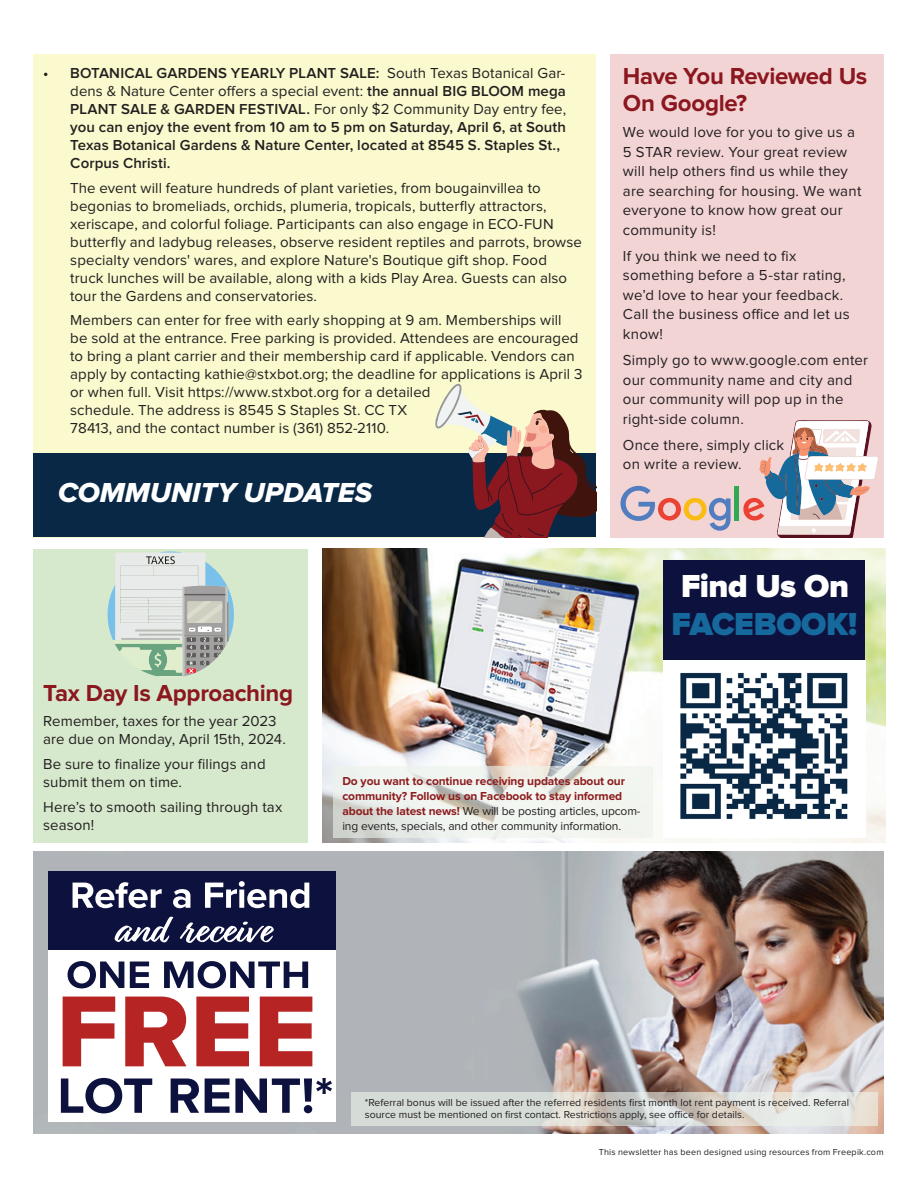
<style>
.page{position:relative;width:918px;height:1188px;background:#fff}
.page>*{position:absolute;margin:0;border:0;box-sizing:border-box;transform-origin:0 0}
.t1{font:900 33px "Proxima Nova";letter-spacing:-.015em;color:#16699c}
.t2{font:900 33px "Proxima Nova";letter-spacing:-.015em;color:#fff}
.t3{font:28.5px "Proxima Nova Extrabld It";color:#fff}
.t4{font:700 24px/27px "Proxima Nova";letter-spacing:-.015em;color:#8b171f}
.t5{font:15px/18px "Proxima Nova";letter-spacing:.01em;color:#231f20}
.t6{font:600 15px/18px "Proxima Nova";letter-spacing:.005em;color:#231f20}
.t7{font:700 12px/15px "Proxima Nova";letter-spacing:-.01em;color:#8d1c1e}
.t8{font:10.5px/12.6px "Proxima Nova";color:#231f20}
.t9{font:9px "Proxima Nova";letter-spacing:.025em;color:#231f20}
.s1{font-weight:400}
.s2{font-weight:400;color:#231f20}
</style>
<div class="page">
<img style="left:34px;top:851px;width:850px;height:283px">
<svg style="left:351px;top:1092px;width:527px;height:34px;background:#d8d9d4"></svg>
<div style="left:48px;top:871px;width:288px;height:81px;background:#0d113e"></div>
<div style="left:48px;top:951px;width:288px;height:171px;background:#fff"></div>
<svg style="left:73px;top:881px;width:236px;height:27px"></svg>
<svg style="left:114px;top:916px;width:160px;height:27px"></svg>
<svg style="left:68px;top:961px;width:240px;height:27px"></svg>
<svg style="left:61px;top:1078px;width:271px;height:35px"></svg>
<svg style="left:63px;top:997px;width:249px;height:69px"></svg>
<img style="left:323px;top:549px;width:562px;height:293px">
<div style="left:664px;top:561px;width:201px;height:119px;background:#0d113e"></div>
<div style="left:663px;top:660px;width:202px;height:178px;background:#fff"></div>
<img style="left:680px;top:672px;width:168px;height:147px">
<svg style="left:333px;top:767px;width:319px;height:71px;fill:#f1f5ef"></svg>
<div style="left:34px;top:54px;width:562px;height:483px;background:#fbf9ce"></div>
<div style="left:34px;top:454px;width:562px;height:83px;background:#082846"></div>
<svg style="left:435px;top:383px;width:161px;height:154px"></svg>
<div style="left:610px;top:54px;width:274px;height:483px;background:#f3d4d5"></div>
<svg style="left:620px;top:486px;width:111px;height:45px"></svg>
<hr style="left:735px;top:486px;width:4px;height:35px;background:#31a952">
<svg style="left:743px;top:420px;width:135px;height:117px"></svg>
<div style="left:34px;top:549px;width:274px;height:293px;background:#d7e9cd"></div>
<svg style="left:107px;top:551px;width:127px;height:126px"></svg>
<p class="t6" style="left:70px;top:64px;width:497px;text-indent:-27px">• BOTANICAL GARDENS YEARLY PLANT SALE: <span class="s1">South Texas Botanical Gar&shy;dens &amp; Nature Center offers a special event:</span> the annual BIG BLOOM mega PLANT SALE &amp; GARDEN FESTIVAL. <span class="s1">For only $2 Community Day entry fee, </span>you can enjoy the event from 10 am to 5 pm on Saturday, April 6, at South Texas Botanical Gardens &amp; Nature Center, located at 8545 S. Staples St., Corpus Christi.</p>
<p class="t5" style="left:70px;top:179px;width:513px">The event will feature hundreds of plant varieties, from bougainvillea to begonias to bromeliads, orchids, plumeria, tropicals, butterfly attractors, xeriscape, and colorful foliage. Participants can also engage in ECO-FUN butterfly and ladybug releases, observe resident reptiles and parrots, browse specialty vendors' wares, and explore Nature's Boutique gift shop. Food truck lunches will be available, along with a kids Play Area. Guests can also tour the Gardens and conservatories.</p>
<p class="t5" style="left:70px;top:312px;width:514px">Members can enter for free with early shopping at 9 am. Memberships will be sold at the entrance. Free parking is provided. Attendees are encouraged to bring a plant carrier and their membership card if applicable. Vendors can apply by contacting kathie@stxbot.org; the deadline for applications is April 3 or when full. Visit https://www.stxbot.org for a detailed<br>schedule. The address is 8545 S Staples St. CC TX<br>78413, and the contact number is (361) 852-2110.</p>
<h2 class="t3" style="left:58px;top:479px;width:315px">COMMUNITY UPDATES</h2>
<h3 class="t4" style="left:623px;top:63px;width:246px">Have You Reviewed Us<br>On Google?</h3>
<p class="t5" style="left:623px;top:123px;width:240px;line-height:19.5px">We would love for you to give us a<br>5 STAR review. Your great review will help others find us while they are searching for housing. We want everyone to know how great our community is!</p>
<p class="t5" style="left:623px;top:247px;width:228px;line-height:19.5px">If you think we need to fix something before a 5-star rating, we’d love to hear your feedback.<br>Call the business office and let us know!</p>
<p class="t5" style="left:623px;top:351px;width:247px;line-height:19.5px">Simply go to www.google.com enter our community name and city and our community will pop up in the right-side column.</p>
<p class="t5" style="left:623px;top:436px;width:163px;line-height:19.5px">Once there, simply click on write a review.</p>
<h1 class="t2" style="left:681px;top:567px;width:169px">Find Us On</h1>
<h1 class="t1" style="left:672px;top:605px;width:187px">FACEBOOK!</h1>
<h3 class="t4" style="left:43px;top:680px;width:251px">Tax Day Is Approaching</h3>
<p class="t5" style="left:43px;top:713px;width:244px">Remember, taxes for the year 2023 are due on Monday, April 15th, 2024.</p>
<p class="t5" style="left:43px;top:755px;width:224px">Be sure to finalize your filings and submit them on time.</p>
<p class="t5" style="left:43px;top:798px;width:241px">Here’s to smooth sailing through tax season!</p>
<p class="t7" style="left:342px;top:774px;width:300px">Do you want to continue receiving updates about our community? Follow us on Facebook to stay informed about the latest news! <span class="s2">We will be posting articles, upcom&shy;ing events, specials, and other community information.</span></p>
<p class="t8" style="left:365px;top:1096px;width:486px">*Referral bonus will be issued after the referred residents first month lot rent payment is received. Referral source must be mentioned on first contact. Restrictions apply, see office for details.</p>
<p class="t9" style="left:599px;top:1148px;width:286px">This newsletter has been designed using resources from Freepik.com</p>
</div>
